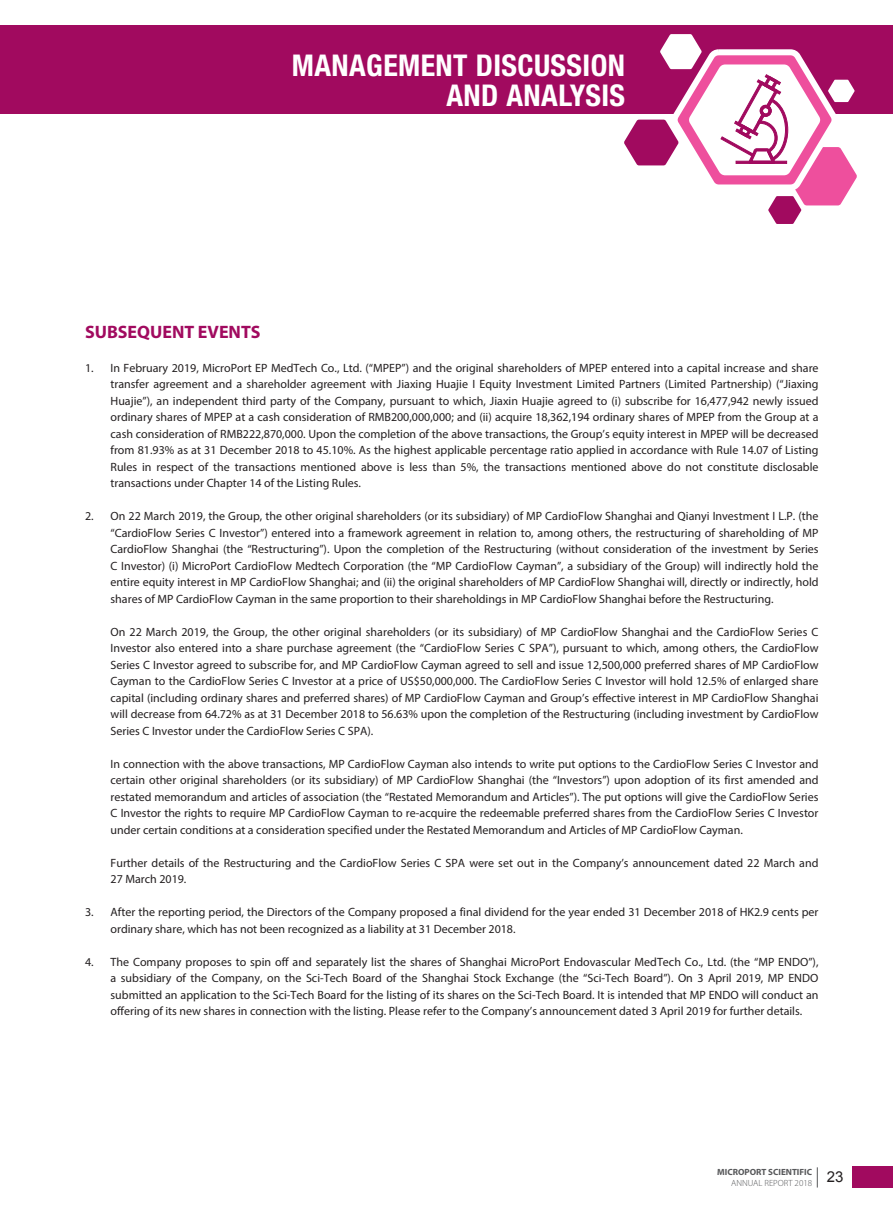
<style>
.page{position:relative;width:893px;height:1212px;background:#fff}
.page>*{position:absolute;margin:0;border:0;box-sizing:border-box;transform-origin:0 0}
.t1{font:700 condensed 30px/30px "Helvetica Neue LT Std";letter-spacing:.015em;color:#fff;text-align:right}
.t2{font:700 18px "Myriad Pro";color:#a10a5f}
.t3{font:15px "Arial";color:#231f20}
.t4{font:12px/16.5px "Myriad Pro";color:#231f20;text-align:justify}
.t5{font:700 9px "Myriad Pro";color:#57585a}
.t6{font:300 9px "Myriad Pro";color:#57585a}
</style>
<div class="page">
<div style="left:0;top:26px;width:893px;height:88px;background:#a10a5f"></div>
<svg style="left:817px;top:1167px;width:1px;height:20px"></svg>
<div style="left:852px;top:1166px;width:41px;height:21px;background:#a10a5f"></div>
<svg style="left:624px;top:34px;width:233px;height:190px"></svg>
<div style="left:736px;top:161px;width:51px;height:3px;background:#a10a5f;border:1px solid #a10a5f"></div>
<h1 class="t1" style="left:292px;top:49px;width:335px">MANAGEMENT DISCUSSION<br>AND ANALYSIS</h1>
<h2 class="t2" style="left:85px;top:320px;width:89px">SUBSEQUENT</h2>
<h2 class="t2" style="left:198px;top:320px;width:64px">EVENTS</h2>
<p class="t4" style="left:111px;top:359px;width:710px;text-indent:-26px">1. In February 2019, MicroPort EP MedTech Co., Ltd. (“MPEP”) and the original shareholders of MPEP entered into a capital increase and share transfer agreement and a shareholder agreement with Jiaxing Huajie I Equity Investment Limited Partners (Limited Partnership) (“Jiaxing Huajie”), an independent third party of the Company, pursuant to which, Jiaxin Huajie agreed to (i) subscribe for 16,477,942 newly issued ordinary shares of MPEP at a cash consideration of RMB200,000,000; and (ii) acquire 18,362,194 ordinary shares of MPEP from the Group at a cash consideration of RMB222,870,000. Upon the completion of the above transactions, the Group’s equity interest in MPEP will be decreased from 81.93% as at 31 December 2018 to 45.10%. As the highest applicable percentage ratio applied in accordance with Rule 14.07 of Listing Rules in respect of the transactions mentioned above is less than 5%, the transactions mentioned above do not constitute disclosable transactions under Chapter 14 of the Listing Rules.</p>
<p class="t4" style="left:111px;top:507px;width:710px;text-indent:-26px">2. On 22 March 2019, the Group, the other original shareholders (or its subsidiary) of MP CardioFlow Shanghai and Qianyi Investment I L.P. (the “CardioFlow Series C Investor”) entered into a framework agreement in relation to, among others, the restructuring of shareholding of MP CardioFlow Shanghai (the “Restructuring”). Upon the completion of the Restructuring (without consideration of the investment by Series C Investor) (i) MicroPort CardioFlow Medtech Corporation (the “MP CardioFlow Cayman”, a subsidiary of the Group) will indirectly hold the entire equity interest in MP CardioFlow Shanghai; and (ii) the original shareholders of MP CardioFlow Shanghai will, directly or indirectly, hold shares of MP CardioFlow Cayman in the same proportion to their shareholdings in MP CardioFlow Shanghai before the Restructuring.</p>
<p class="t4" style="left:111px;top:623px;width:710px">On 22 March 2019, the Group, the other original shareholders (or its subsidiary) of MP CardioFlow Shanghai and the CardioFlow Series C Investor also entered into a share purchase agreement (the “CardioFlow Series C SPA”), pursuant to which, among others, the CardioFlow Series C Investor agreed to subscribe for, and MP CardioFlow Cayman agreed to sell and issue 12,500,000 preferred shares of MP CardioFlow Cayman to the CardioFlow Series C Investor at a price of US$50,000,000. The CardioFlow Series C Investor will hold 12.5% of enlarged share capital (including ordinary shares and preferred shares) of MP CardioFlow Cayman and Group’s effective interest in MP CardioFlow Shanghai will decrease from 64.72% as at 31 December 2018 to 56.63% upon the completion of the Restructuring (including investment by CardioFlow Series C Investor under the CardioFlow Series C SPA).</p>
<p class="t4" style="left:111px;top:755px;width:710px">In connection with the above transactions, MP CardioFlow Cayman also intends to write put options to the CardioFlow Series C Investor and certain other original shareholders (or its subsidiary) of MP CardioFlow Shanghai (the “Investors”) upon adoption of its first amended and restated memorandum and articles of association (the “Restated Memorandum and Articles”). The put options will give the CardioFlow Series C Investor the rights to require MP CardioFlow Cayman to re-acquire the redeemable preferred shares from the CardioFlow Series C Investor under certain conditions at a consideration specified under the Restated Memorandum and Articles of MP CardioFlow Cayman.</p>
<p class="t4" style="left:111px;top:854px;width:709px">Further details of the Restructuring and the CardioFlow Series C SPA were set out in the Company’s announcement dated 22 March and<br>27 March 2019.</p>
<p class="t4" style="left:111px;top:903px;width:709px;text-indent:-26px">3. After the reporting period, the Directors of the Company proposed a final dividend for the year ended 31 December 2018 of HK2.9 cents per ordinary share, which has not been recognized as a liability at 31 December 2018.</p>
<p class="t4" style="left:111px;top:953px;width:710px;text-indent:-26px">4. The Company proposes to spin off and separately list the shares of Shanghai MicroPort Endovascular MedTech Co., Ltd. (the “MP ENDO”), a subsidiary of the Company, on the Sci-Tech Board of the Shanghai Stock Exchange (the “Sci-Tech Board”). On 3 April 2019, MP ENDO submitted an application to the Sci-Tech Board for the listing of its shares on the Sci-Tech Board. It is intended that MP ENDO will conduct an offering of its new shares in connection with the listing. Please refer to the Company’s announcement dated 3 April 2019 for further details.</p>
<p class="t5" style="left:717px;top:1166px;width:97px">MICROPORT SCIENTIFIC</p>
<p class="t6" style="left:731px;top:1177px;width:83px">ANNUAL REPORT 2018</p>
<p class="t3" style="left:827px;top:1167px;width:18px">23</p>
</div>
